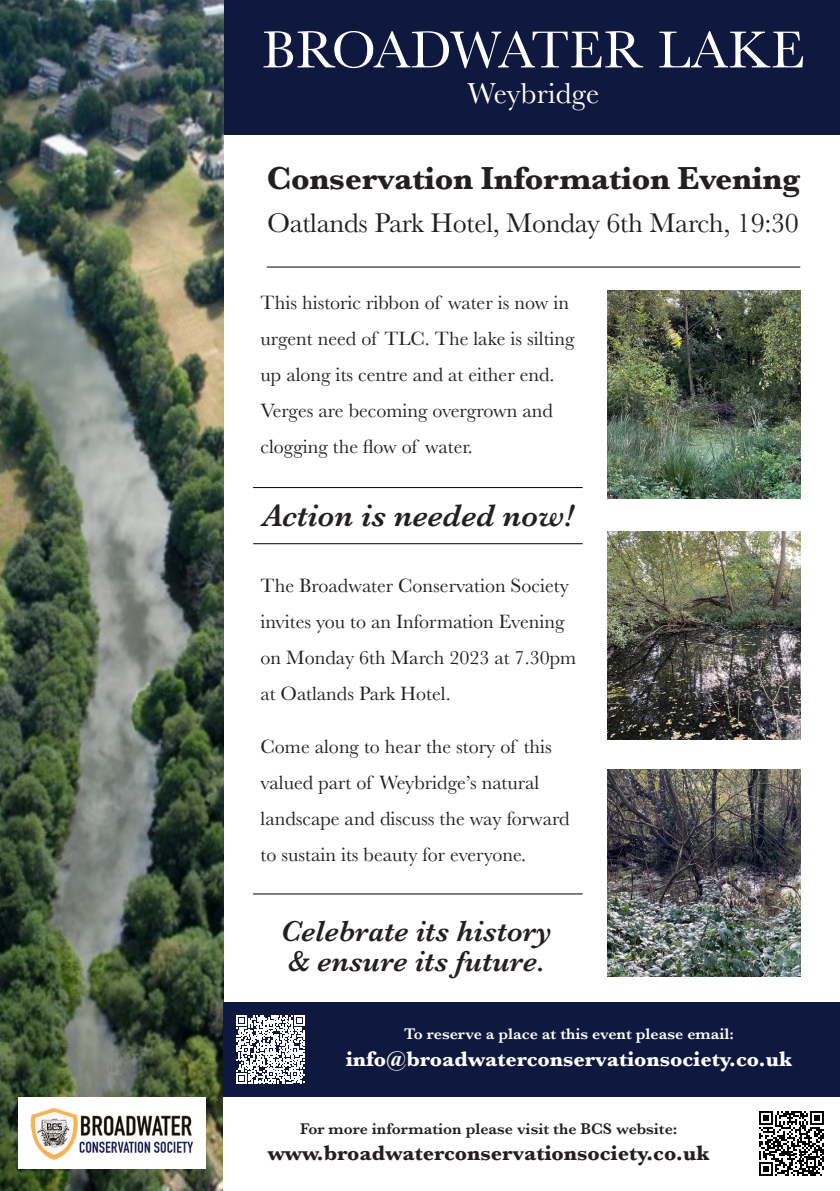
<style>
.page{position:relative;width:840px;height:1191px;background:#fff}
.page>*{position:absolute;margin:0;border:0;box-sizing:border-box;transform-origin:0 0}
.t1{font:54px "Baskerville";letter-spacing:.01em;color:#fff}
.t2{font:700 33px "Baskerville";letter-spacing:-.01em;color:#231f20}
.t3{font:italic 600 32px "Baskerville";color:#231f20}
.t4{font:italic 600 30px/30px "Baskerville";color:#231f20}
.t5{font:30px "Baskerville";letter-spacing:.01em;color:#fff}
.t6{font:28px "Baskerville";letter-spacing:-.01em;color:#231f20}
.t7{font:700 21.8px "Baskerville";color:#fff}
.t8{font:700 21.8px "Baskerville";color:#231f20}
.t9{font:20px/36px "Baskerville";color:#231f20}
.t10{font:600 16px "Baskerville";color:#231f20}
.t11{font:600 16px "Baskerville";color:#fff}
</style>
<div class="page">
<div style="left:0;top:0;width:839px;height:134px;background:#0f193f"></div>
<img style="left:0;top:0;width:223px;height:1191px">
<svg style="left:759px;top:1111px;width:64px;height:65px"></svg>
<img style="left:607px;top:291px;width:192px;height:207px">
<img style="left:607px;top:531px;width:192px;height:208px">
<img style="left:607px;top:769px;width:192px;height:208px">
<div style="left:223px;top:1002px;width:616px;height:95px;background:#0f193f"></div>
<svg style="left:236px;top:1015px;width:68px;height:68px"></svg>
<div style="left:18px;top:1097px;width:188px;height:71px;background:#fff"></div>
<img style="left:30px;top:1107px;width:164px;height:53px">
<hr style="left:266px;top:266px;width:533px;height:1px;background:#000">
<hr style="left:253px;top:893px;width:329px;height:1px;background:#000">
<hr style="left:253px;top:487px;width:329px;height:1px;background:#000">
<hr style="left:253px;top:543px;width:329px;height:1px;background:#000">
<p class="t1" style="left:262px;top:16px;width:543px">BROADWATER LAKE</p>
<p class="t5" style="left:467px;top:75px;width:133px">Weybridge</p>
<p class="t2" style="left:266px;top:155px;width:534px">Conservation Information Evening</p>
<p class="t6" style="left:267px;top:205px;width:533px">Oatlands Park Hotel, Monday 6th March, 19:30</p>
<p class="t9" style="left:260px;top:285px;width:315px">This historic ribbon of water is now in urgent need of TLC. The lake is silting up along its centre and at either end.<br>Verges are becoming overgrown and clogging the flow of water.</p>
<p class="t3" style="left:262px;top:494px;width:312px">Action is needed now!</p>
<p class="t9" style="left:260px;top:568px;width:317px">The Broadwater Conservation Society invites you to an Information Evening on Monday 6th March 2023 at 7.30pm at Oatlands Park Hotel.</p>
<p class="t9" style="left:260px;top:729px;width:310px">Come along to hear the story of this valued part of Weybridge’s natural landscape and discuss the way forward to sustain its beauty for everyone.</p>
<p class="t4" style="left:280px;top:916px;width:272px">Celebrate its history &amp; ensure its future.</p>
<p class="t11" style="left:404px;top:1023px;width:331px">To reserve a place at this event please email:</p>
<p class="t7" style="left:345px;top:1043px;width:448px">info@broadwaterconservationsociety.co.uk</p>
<p class="t10" style="left:300px;top:1117px;width:378px">For more information please visit the BCS website:</p>
<p class="t8" style="left:268px;top:1137px;width:443px">www.broadwaterconservationsociety.co.uk</p>
</div>
